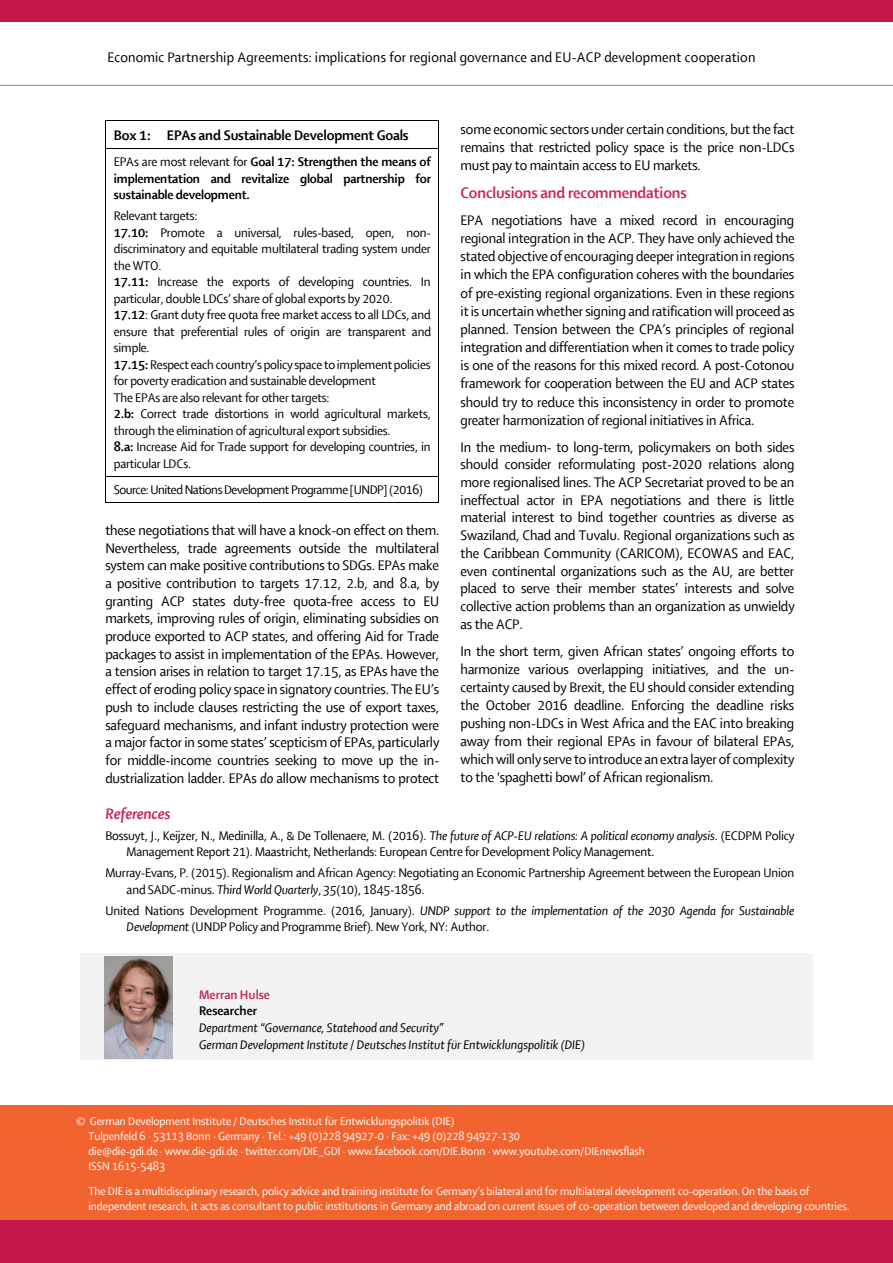
<style>
.page{position:relative;width:893px;height:1263px;background:#fff}
.page>*{position:absolute;margin:0;border:0;box-sizing:border-box;transform-origin:0 0}
.t1{font:16.5px "Shaker RB";letter-spacing:-.01em;color:#c92967}
.t2{font:16.5px "Shaker RBI";letter-spacing:-.01em;color:#c92967}
.t3{font:15px/17.7px "Shaker R";letter-spacing:-.005em;color:#000;text-align:justify}
.t4{font:15px "Shaker RB";letter-spacing:-.01em;color:#000}
.t5{font:13.5px/16.5px "Shaker R";letter-spacing:-.01em;color:#000}
.t6{font:13.5px/16.5px "Shaker RI";letter-spacing:-.005em;color:#000}
.t7{font:13.5px/16.5px "Shaker RB";letter-spacing:-.01em;color:#000;text-align:justify}
.t8{font:13.5px "Shaker R";letter-spacing:-.035em;color:#000}
.t9{font:13.5px "Shaker RB";color:#c92967}
.t10{font:12px/15px "Shaker R";color:#fff}
.s1{font-family:"Shaker R"}
.s2{font-family:"Shaker RB"}
.s3{font-family:"Shaker RI"}
</style>
<div class="page">
<div style="left:0;top:0;width:893px;height:21px;background:#c51649"></div>
<hr style="left:0;top:85px;width:893px;height:1px;background:#9f988a">
<div style="left:0;top:1106px;width:893px;height:115px;background:#f2642f"></div>
<div style="left:0;top:1220px;width:893px;height:43px;background:#c51649"></div>
<hr style="left:106px;top:120px;width:332px;height:1px;background:#000">
<svg style="left:105px;top:120px;width:1px;height:29px"></svg>
<hr style="left:106px;top:148px;width:332px;height:1px;background:#000">
<svg style="left:438px;top:120px;width:1px;height:29px"></svg>
<hr style="left:105px;top:149px;width:1px;height:327px;background:#000">
<hr style="left:438px;top:149px;width:1px;height:327px;background:#000">
<hr style="left:106px;top:476px;width:332px;height:1px;background:#000">
<svg style="left:105px;top:476px;width:1px;height:27px"></svg>
<hr style="left:106px;top:502px;width:332px;height:1px;background:#000">
<svg style="left:438px;top:476px;width:1px;height:27px"></svg>
<div style="left:80px;top:953px;width:732px;height:16px;background:#f2f2f2"></div>
<div style="left:80px;top:969px;width:732px;height:17px;background:#f2f2f2"></div>
<div style="left:80px;top:986px;width:732px;height:16px;background:#f2f2f2"></div>
<div style="left:80px;top:1002px;width:732px;height:17px;background:#f2f2f2"></div>
<div style="left:80px;top:1019px;width:732px;height:16px;background:#f2f2f2"></div>
<div style="left:80px;top:1035px;width:732px;height:25px;background:#f2f2f2"></div>
<img style="left:105px;top:957px;width:68px;height:102px">
<p class="t3" style="left:107px;top:49px;width:650px">Economic Partnership Agreements: implications for regional governance and EU-ACP development cooperation</p>
<p class="t4" style="left:114px;top:127px;width:296px">Box 1: EPAs and Sustainable Development Goals</p>
<p class="t7" style="left:114px;top:154px;width:319px"><span class="s1">EPAs are most relevant for</span> Goal 17: Strengthen the means of implementation and revitalize global partnership for sustainable development.</p>
<p class="t5" style="left:114px;top:208px;width:319px">Relevant targets:<br><span class="s2">17.10:</span> Promote a universal, rules-based, open, non&shy;discriminatory and equitable multilateral trading system under the WTO.<br><span class="s2">17.11:</span> Increase the exports of developing countries. In particular, double LDCs’ share of global exports by 2020.<br><span class="s2">17.12</span>: Grant duty free quota free market access to all LDCs, and ensure that preferential rules of origin are transparent and simple.<br><span class="s2">17.15:</span>Respect each country’s policy space to implement policies for poverty eradication and sustainable development<br>The EPAs are also relevant for other targets:<br><span class="s2">2.b:</span> Correct trade distortions in world agricultural markets, through the elimination of agricultural export subsidies.<br><span class="s2">8.a:</span> Increase Aid for Trade support for developing countries, in particular LDCs.</p>
<p class="t8" style="left:114px;top:483px;width:310px">Source: United Nations Development Programme [UNDP] (2016)</p>
<p class="t3" style="left:105px;top:522px;width:335px">these negotiations that will have a knock-on effect on them.<br>Nevertheless, trade agreements outside the multilateral system can make positive contributions to SDGs. EPAs make a positive contribution to targets 17.12, 2.b, and 8.a, by granting ACP states duty-free quota-free access to EU markets, improving rules of origin, eliminating subsidies on produce exported to ACP states, and offering Aid for Trade packages to assist in implementation of the EPAs. However, a tension arises in relation to target 17.15, as EPAs have the effect of eroding policy space in signatory countries. The EU’s push to include clauses restricting the use of export taxes, safeguard mechanisms, and infant industry protection were a major factor in some states’ scepticism of EPAs, particularly for middle-income countries seeking to move up the in&shy;dustrialization ladder. EPAs <span class="s3">do</span> allow mechanisms to protect</p>
<p class="t3" style="left:461px;top:121px;width:335px">some economic sectors under certain conditions, but the fact remains that restricted policy space is the price non-LDCs must pay to maintain access to EU markets.</p>
<p class="t1" style="left:461px;top:184px;width:228px">Conclusions and recommendations</p>
<p class="t3" style="left:461px;top:211px;width:335px;line-height:18.1px">EPA negotiations have a mixed record in encouraging regional integration in the ACP. They have only achieved the stated objective of encouraging deeper integration in regions in which the EPA configuration coheres with the boundaries of pre-existing regional organizations. Even in these regions it is uncertain whether signing and ratification will proceed as planned. Tension between the CPA’s principles of regional integration and differentiation when it comes to trade policy is one of the reasons for this mixed record. A post-Cotonou framework for cooperation between the EU and ACP states should try to reduce this inconsistency in order to promote greater harmonization of regional initiatives in Africa.</p>
<p class="t3" style="left:461px;top:438px;width:335px">In the medium- to long-term, policymakers on both sides should consider reformulating post-2020 relations along more regionalised lines. The ACP Secretariat proved to be an ineffectual actor in EPA negotiations and there is little material interest to bind together countries as diverse as Swaziland, Chad and Tuvalu. Regional organizations such as the Caribbean Community (CARICOM), ECOWAS and EAC, even continental organizations such as the AU, are better placed to serve their member states’ interests and solve collective action problems than an organization as unwieldy as the ACP.</p>
<p class="t3" style="left:461px;top:642px;width:335px">In the short term, given African states’ ongoing efforts to harmonize various overlapping initiatives, and the un&shy;certainty caused by Brexit, the EU should consider extending the October 2016 deadline. Enforcing the deadline risks pushing non-LDCs in West Africa and the EAC into breaking away from their regional EPAs in favour of bilateral EPAs, which will only serve to introduce an extra layer of complexity to the ‘spaghetti bowl’ of African regionalism.</p>
<p class="t2" style="left:105px;top:805px;width:67px">References</p>
<p class="t5" style="left:127px;top:828px;width:669px;text-indent:-21px">Bossuyt, J., Keijzer, N., Medinilla, A., &amp; De Tollenaere, M. (2016). <span class="s3">The future of ACP-EU relations: A political economy analysis</span>. (ECDPM Policy<br>Management Report 21). Maastricht, Netherlands: European Centre for Development Policy Management.</p>
<p class="t5" style="left:127px;top:865px;width:669px;text-indent:-21px">Murray-Evans, P. (2015). Regionalism and African Agency: Negotiating an Economic Partnership Agreement between the European Union and SADC-minus. <span class="s3">Third World Quarterly</span>, <span class="s3">35</span>(10), 1845-1856.</p>
<p class="t6" style="left:105px;top:902px;width:690px"><span class="s1">United Nations Development Programme. (2016, January).</span> UNDP support to the implementation of the 2030 Agenda for Sustainable</p>
<p class="t5" style="left:127px;top:919px;width:364px"><span class="s3">Development</span> (UNDP Policy and Programme Brief). New York, NY: Author.</p>
<p class="t9" style="left:199px;top:987px;width:73px">Merran Hulse</p>
<p class="t7" style="left:199px;top:1003px;width:60px">Researcher</p>
<p class="t6" style="left:199px;top:1020px;width:388px">Department “Governance, Statehood and Security”<br>German Development Institute / Deutsches Institut für Entwicklungspolitik (DIE)</p>
<p class="t10" style="left:88px;top:1113px;width:558px;text-indent:-12px">© German Development Institute / Deutsches Institut für Entwicklungspolitik (DIE)<br>Tulpenfeld 6 · 53113 Bonn · Germany · Tel.: +49 (0)228 94927-0 · Fax: +49 (0)228 94927-130<br>die@die-gdi.de · www.die-gdi.de · twitter.com/DIE_GDI · www.facebook.com/DIE.Bonn · www.youtube.com/DIEnewsflash ISSN 1615-5483</p>
<p class="t10" style="left:88px;top:1184px;width:762px">The DIE is a multidisciplinary research, policy advice and training institute for Germany’s bilateral and for multilateral development co-operation. On the basis of independent research, it acts as consultant to public institutions in Germany and abroad on current issues of co-operation between developed and developing countries.</p>
</div>
